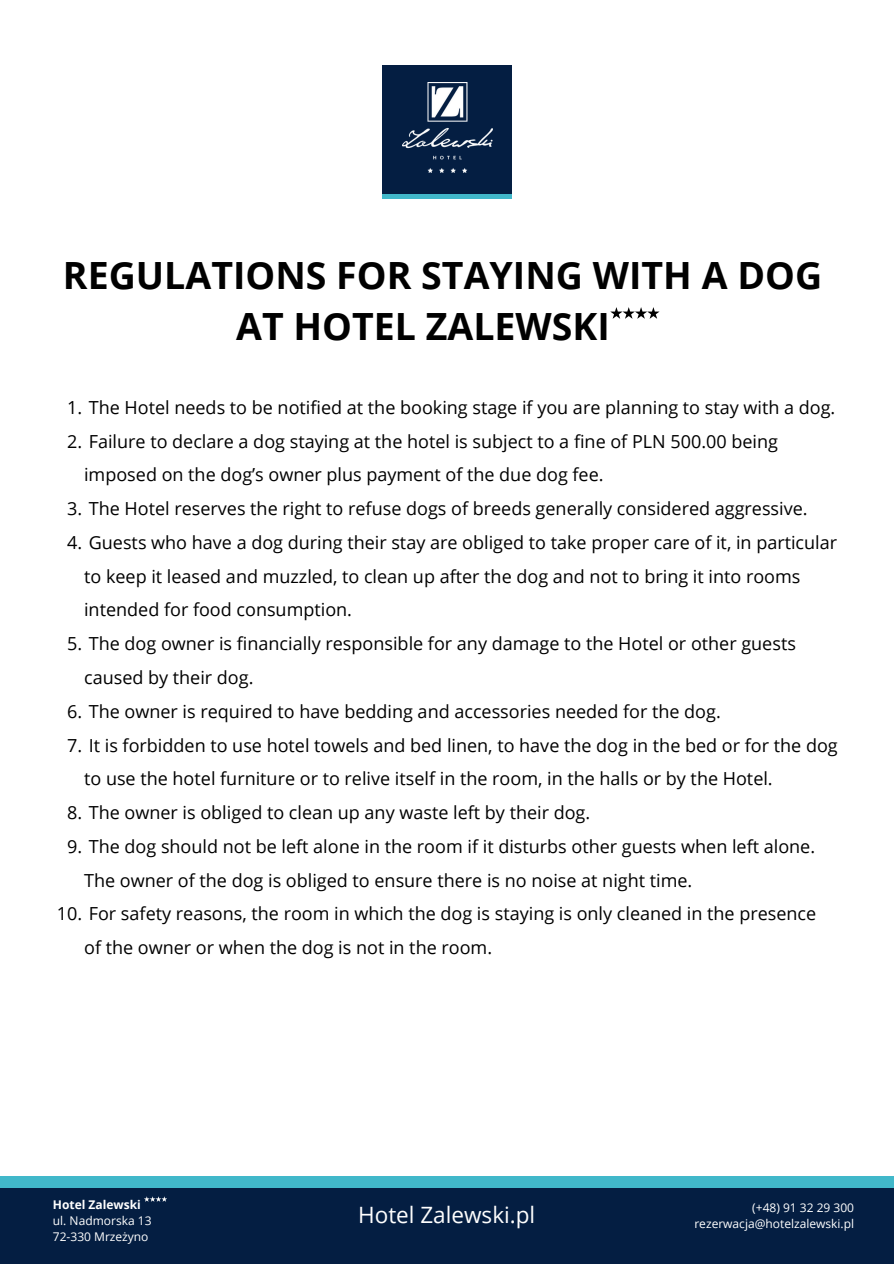
<style>
.page{position:relative;width:894px;height:1264px;background:#fff}
.page>*{position:absolute;margin:0;border:0;box-sizing:border-box;transform-origin:0 0}
.t1{font:700 37.5px/51.8px "Open Sans";color:#000}
.t2{font:22.5px "Open Sans";color:#fefefe}
.t3{font:18px/33.8px "Open Sans";color:#000}
.t4{font:12px "Open Sans";color:#fff}
.t5{font:700 12px "Open Sans";color:#fff}
</style>
<div class="page">
<div style="left:382px;top:65px;width:129px;height:129px;background:#041e42"></div>
<img style="left:402px;top:83px;width:90px;height:90px">
<div style="left:0;top:1188px;width:893px;height:75px;background:#041e42"></div>
<div style="left:0;top:1176px;width:893px;height:12px;background:#41b8ca"></div>
<div style="left:382px;top:194px;width:129px;height:5px;background:#41b8ca"></div>
<svg style="left:144px;top:1196px;width:23px;height:5px"></svg>
<svg style="left:610px;top:307px;width:49px;height:12px"></svg>
<p class="t1" style="left:236px;top:248px;width:587px;text-indent:-173px">REGULATIONS FOR STAYING WITH A DOG<br>AT HOTEL ZALEWSKI</p>
<p class="t3" style="left:67px;top:390px;width:769px">1. The Hotel needs to be notified at the booking stage if you are planning to stay with a dog.</p>
<h1 class="t3" style="left:84px;top:424px;width:695px;text-indent:-17px">2. Failure to declare a dog staying at the hotel is subject to a fine of PLN 500.00 being imposed on the dog’s owner plus payment of the due dog fee.</h1>
<p class="t3" style="left:67px;top:491px;width:741px">3. The Hotel reserves the right to refuse dogs of breeds generally considered aggressive.</p>
<p class="t3" style="left:84px;top:525px;width:754px;text-indent:-17px">4. Guests who have a dog during their stay are obliged to take proper care of it, in particular to keep it leased and muzzled, to clean up after the dog and not to bring it into rooms intended for food consumption.</p>
<p class="t3" style="left:84px;top:626px;width:713px;text-indent:-17px">5. The dog owner is financially responsible for any damage to the Hotel or other guests caused by their dog.</p>
<p class="t3" style="left:67px;top:694px;width:655px">6. The owner is required to have bedding and accessories needed for the dog.</p>
<p class="t3" style="left:84px;top:727px;width:755px;text-indent:-17px">7. It is forbidden to use hotel towels and bed linen, to have the dog in the bed or for the dog to use the hotel furniture or to relive itself in the room, in the halls or by the Hotel.</p>
<p class="t3" style="left:67px;top:795px;width:524px">8. The owner is obliged to clean up any waste left by their dog.</p>
<p class="t3" style="left:84px;top:829px;width:732px;text-indent:-17px">9. The dog should not be left alone in the room if it disturbs other guests when left alone.<br>The owner of the dog is obliged to ensure there is no noise at night time.</p>
<p class="t3" style="left:84px;top:896px;width:733px;text-indent:-27px">10. For safety reasons, the room in which the dog is staying is only cleaned in the presence of the owner or when the dog is not in the room.</p>
<p class="t5" style="left:53px;top:1196px;width:89px">Hotel Zalewski</p>
<p class="t4" style="left:53px;top:1212px;width:100px">ul. Nadmorska 13</p>
<p class="t4" style="left:53px;top:1228px;width:97px">72-330 Mrzeżyno</p>
<h2 class="t2" style="left:358px;top:1198px;width:178px">Hotel Zalewski.pl</h2>
<p class="t4" style="left:752px;top:1199px;width:103px">(+48) 91 32 29 300</p>
<p class="t4" style="left:694px;top:1215px;width:161px">rezerwacja@hotelzalewski.pl</p>
</div>
